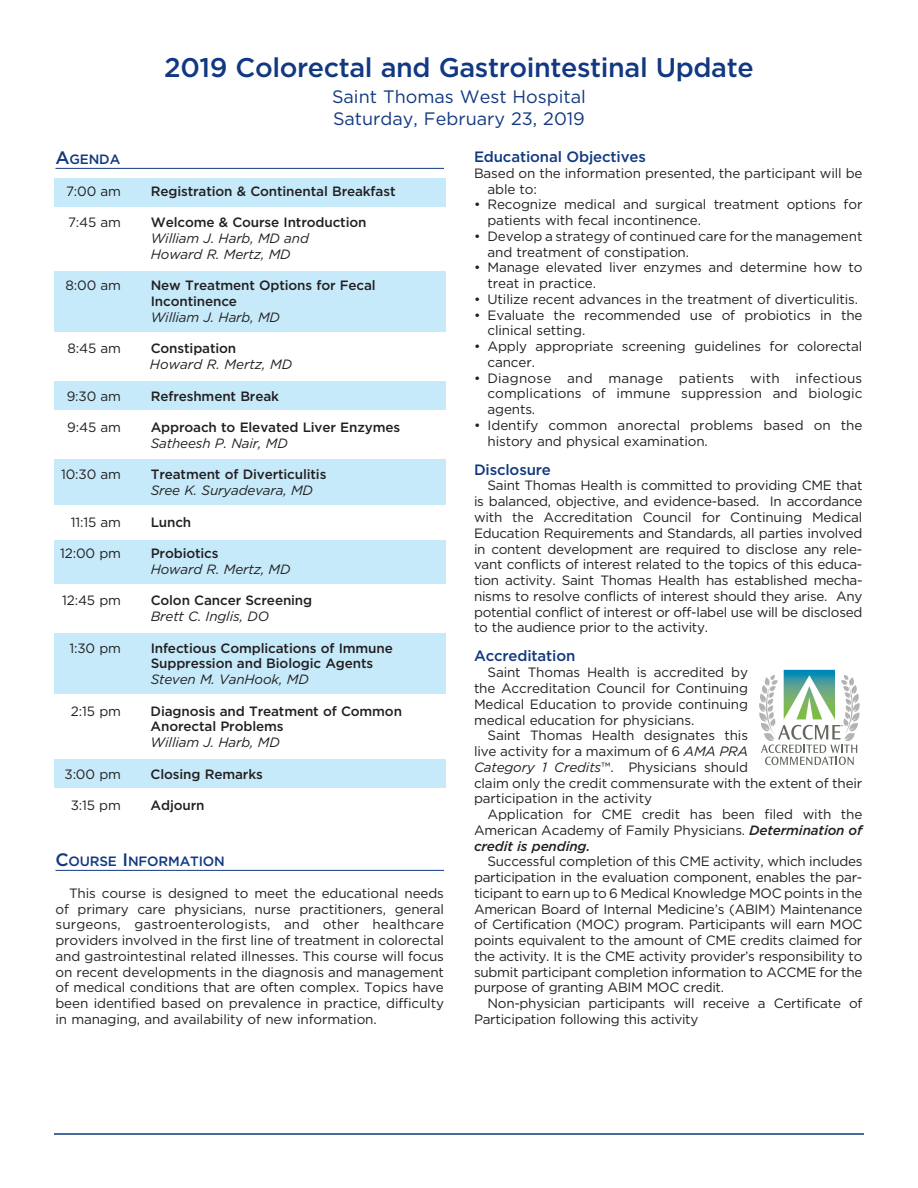
<style>
.page{position:relative;width:918px;height:1188px;background:#fff}
.page>*{position:absolute;margin:0;border:0;box-sizing:border-box;transform-origin:0 0}
.t1{font:500 27px "Gotham";letter-spacing:-.015em;color:#113880}
.t2{font:18px/22.5px "Gotham";color:#113880}
.t3{font:500 15px "Gotham";letter-spacing:-.01em;color:#113880}
.t4{font:13.5px/15.8px "Gotham";letter-spacing:-.01em;color:#231f20}
.t5{font:500 13.5px/15.8px "Gotham";letter-spacing:-.01em;color:#231f20}
.t6{font:italic 13.5px/15.8px "Gotham";letter-spacing:-.01em;color:#231f20}
.t7{font:500 13.5px "Gotham";letter-spacing:-.015em;color:#113880}
.s1{font-style:italic}
.s2{font-weight:500;font-style:italic}
.s3{font-size:18px}
</style>
<div class="page">
<div style="left:54px;top:381px;width:392px;height:29px;background:#c6eafa"></div>
<div style="left:54px;top:759px;width:392px;height:29px;background:#c6eafa"></div>
<div style="left:54px;top:633px;width:392px;height:61px;background:#c6eafa"></div>
<div style="left:54px;top:540px;width:392px;height:43px;background:#c6eafa"></div>
<div style="left:54px;top:460px;width:392px;height:45px;background:#c6eafa"></div>
<div style="left:54px;top:271px;width:392px;height:61px;background:#c6eafa"></div>
<div style="left:54px;top:178px;width:392px;height:29px;background:#c6eafa"></div>
<hr style="left:54px;top:1133px;width:810px;height:2px;background:#113880">
<hr style="left:56px;top:168px;width:388px;height:1px;background:#113880">
<svg style="left:759px;top:670px;width:101px;height:95px"></svg>
<hr style="left:56px;top:870px;width:388px;height:1px;background:#113880">
<h1 class="t1" style="left:164px;top:50px;width:591px">2019 Colorectal and Gastrointestinal Update</h1>
<h2 class="t2" style="left:332px;top:85px;width:255px">Saint Thomas West Hospital<br>Saturday, February 23, 2019</h2>
<p class="t3" style="left:474px;top:147px;width:173px">Educational Objectives</p>
<p class="t4" style="left:488px;top:165px;width:377px;text-indent:-14px">Based on the information presented, the participant will be able to:</p>
<p class="t4" style="left:488px;top:196px;width:376px;text-indent:-14px">• Recognize medical and surgical treatment options for patients with fecal incontinence.</p>
<p class="t4" style="left:488px;top:228px;width:376px;text-indent:-14px">• Develop a strategy of continued care for the management and treatment of constipation.</p>
<p class="t4" style="left:488px;top:259px;width:376px;text-indent:-14px">• Manage elevated liver enzymes and determine how to treat in practice.</p>
<p class="t4" style="left:474px;top:291px;width:386px">• Utilize recent advances in the treatment of diverticulitis.</p>
<p class="t4" style="left:488px;top:307px;width:377px;text-indent:-14px">• Evaluate the recommended use of probiotics in the clinical setting.</p>
<p class="t4" style="left:488px;top:338px;width:377px;text-indent:-14px">• Apply appropriate screening guidelines for colorectal cancer.</p>
<p class="t4" style="left:488px;top:370px;width:377px;text-align:justify;text-indent:-14px">• Diagnose and manage patients with infectious complications of immune suppression and biologic agents.</p>
<p class="t4" style="left:488px;top:417px;width:377px;text-indent:-14px">• Identify common anorectal problems based on the history and physical examination.</p>
<p class="t3" style="left:474px;top:460px;width:78px">Disclosure</p>
<p class="t4" style="left:474px;top:478px;width:390px;text-align:justify;text-indent:14px">Saint Thomas Health is committed to providing CME that is balanced, objective, and evidence-based. In accordance with the Accreditation Council for Continuing Medical Education Requirements and Standards, all parties involved in content development are required to disclose any rele&shy;vant conflicts of interest related to the topics of this educa&shy;tion activity. Saint Thomas Health has established mecha&shy;nisms to resolve conflicts of interest should they arise. Any potential conflict of interest or off-label use will be disclosed to the audience prior to the activity.</p>
<p class="t3" style="left:474px;top:646px;width:103px">Accreditation</p>
<p class="t4" style="left:474px;top:664px;width:276px;text-align:justify;text-indent:14px">Saint Thomas Health is accredited by the Accreditation Council for Continuing Medical Education to provide continuing medical education for physicians.</p>
<p class="t4" style="left:474px;top:727px;width:390px;text-indent:14px">Saint Thomas Health designates this<br>live activity for a maximum of 6 <span class="s1">AMA PRA<br>Category 1 Credits</span>™. Physicians should<br>claim only the credit commensurate with the extent of their participation in the activity</p>
<p class="t4" style="left:474px;top:806px;width:390px;text-align:justify;text-indent:14px">Application for CME credit has been filed with the American Academy of Family Physicians. <span class="s2">Determination of credit is pending.</span></p>
<p class="t4" style="left:474px;top:853px;width:390px;text-align:justify;text-indent:14px">Successful completion of this CME activity, which includes participation in the evaluation component, enables the par&shy;ticipant to earn up to 6 Medical Knowledge MOC points in the American Board of Internal Medicine’s (ABIM) Maintenance of Certification (MOC) program. Participants will earn MOC points equivalent to the amount of CME credits claimed for the activity. It is the CME activity provider’s responsibility to submit participant completion information to ACCME for the purpose of granting ABIM MOC credit.</p>
<p class="t4" style="left:474px;top:995px;width:390px;text-indent:14px">Non-physician participants will receive a Certificate of<br>Participation following this activity</p>
<p class="t7" style="left:56px;top:151px;width:66px"><span class="s3">A</span>GENDA</p>
<p class="t4" style="left:66px;top:183px;width:57px">7:00 am</p>
<p class="t5" style="left:151px;top:183px;width:246px">Registration &amp; Continental Breakfast</p>
<p class="t4" style="left:68px;top:214px;width:55px">7:45 am</p>
<p class="t5" style="left:151px;top:215px;width:217px">Welcome &amp; Course Introduction</p>
<p class="t6" style="left:151px;top:230px;width:160px">William J. Harb, MD and<br>Howard R. Mertz, MD</p>
<p class="t4" style="left:66px;top:277px;width:57px">8:00 am</p>
<p class="t5" style="left:151px;top:278px;width:227px">New Treatment Options for Fecal<br>Incontinence</p>
<p class="t6" style="left:151px;top:309px;width:131px">William J. Harb, MD</p>
<p class="t4" style="left:68px;top:340px;width:55px">8:45 am</p>
<p class="t5" style="left:151px;top:341px;width:87px">Constipation</p>
<p class="t6" style="left:150px;top:356px;width:144px">Howard R. Mertz, MD</p>
<p class="t4" style="left:67px;top:388px;width:56px">9:30 am</p>
<p class="t5" style="left:151px;top:388px;width:130px">Refreshment Break</p>
<p class="t4" style="left:67px;top:419px;width:55px">9:45 am</p>
<p class="t5" style="left:151px;top:419px;width:251px">Approach to Elevated Liver Enzymes</p>
<p class="t6" style="left:151px;top:435px;width:139px">Satheesh P. Nair, MD</p>
<p class="t4" style="left:61px;top:466px;width:62px">10:30 am</p>
<p class="t5" style="left:151px;top:467px;width:177px">Treatment of Diverticulitis</p>
<p class="t6" style="left:151px;top:482px;width:164px">Sree K. Suryadevara, MD</p>
<p class="t4" style="left:71px;top:514px;width:52px">11:15 am</p>
<p class="t5" style="left:151px;top:514px;width:42px">Lunch</p>
<p class="t4" style="left:60px;top:545px;width:62px">12:00 pm</p>
<p class="t5" style="left:151px;top:545px;width:69px">Probiotics</p>
<p class="t6" style="left:151px;top:561px;width:141px">Howard R. Mertz, MD</p>
<p class="t4" style="left:62px;top:592px;width:60px">12:45 pm</p>
<p class="t5" style="left:151px;top:593px;width:163px">Colon Cancer Screening</p>
<p class="t6" style="left:151px;top:608px;width:120px">Brett C. Inglis, DO</p>
<p class="t4" style="left:69px;top:640px;width:53px">1:30 pm</p>
<p class="t5" style="left:151px;top:640px;width:244px">Infectious Complications of Immune<br>Suppression and Biologic Agents</p>
<p class="t6" style="left:151px;top:671px;width:160px">Steven M. VanHook, MD</p>
<p class="t4" style="left:71px;top:703px;width:52px">2:15 pm</p>
<p class="t5" style="left:151px;top:703px;width:253px">Diagnosis and Treatment of Common<br>Anorectal Problems</p>
<p class="t6" style="left:151px;top:734px;width:131px">William J. Harb, MD</p>
<p class="t4" style="left:65px;top:766px;width:58px">3:00 pm</p>
<p class="t5" style="left:151px;top:766px;width:114px">Closing Remarks</p>
<p class="t4" style="left:71px;top:797px;width:52px">3:15 pm</p>
<p class="t5" style="left:151px;top:797px;width:55px">Adjourn</p>
<p class="t7" style="left:56px;top:853px;width:171px"><span class="s3">C</span>OURSE <span class="s3">I</span>NFORMATION</p>
<p class="t4" style="left:56px;top:885px;width:390px;text-align:justify;text-indent:14px">This course is designed to meet the educational needs of primary care physicians, nurse practitioners, general surgeons, gastroenterologists, and other healthcare providers involved in the first line of treatment in colorectal and gastrointestinal related illnesses. This course will focus on recent developments in the diagnosis and management of medical conditions that are often complex. Topics have been identified based on prevalence in practice, difficulty in managing, and availability of new information.</p>
</div>
